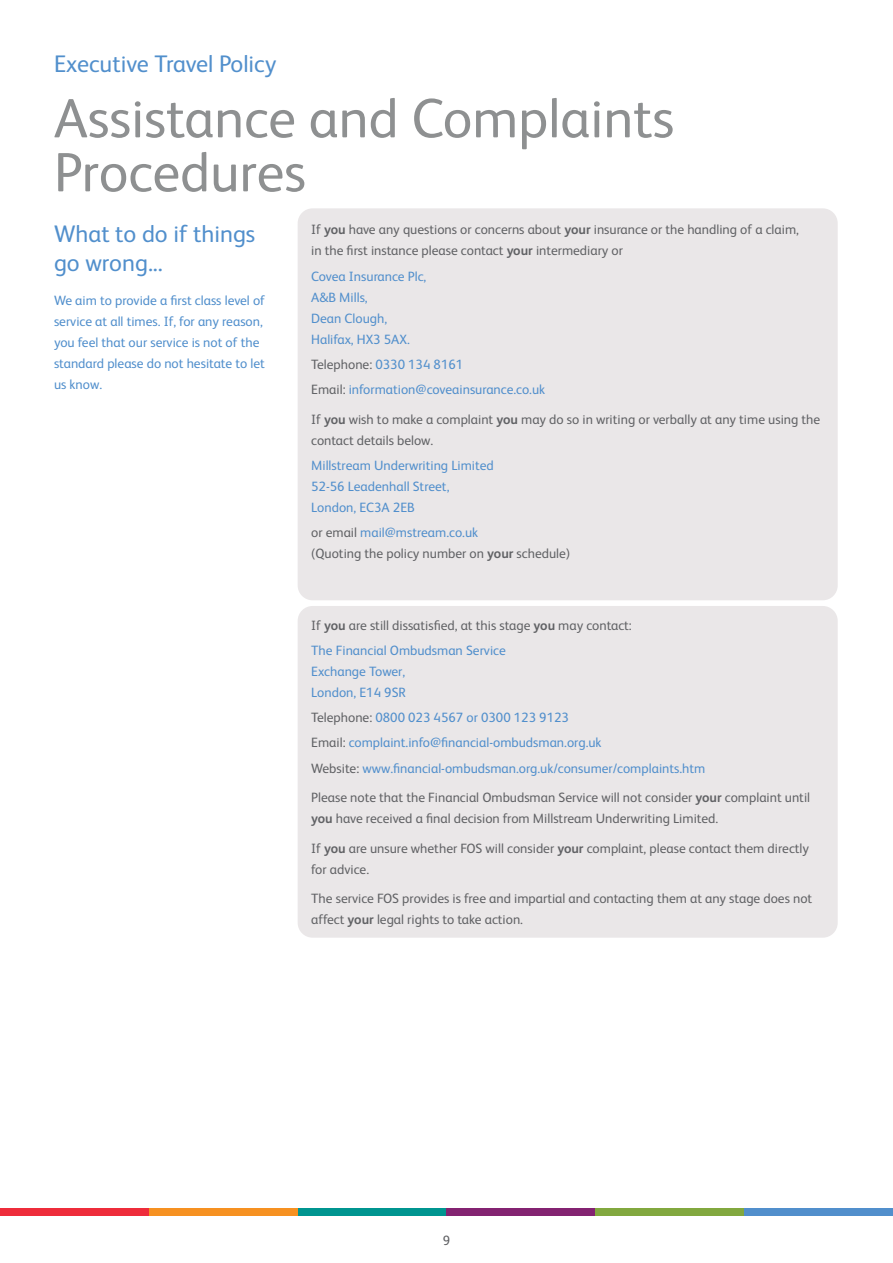
<style>
.page{position:relative;width:893px;height:1263px;background:#fff}
.page>*{position:absolute;margin:0;border:0;box-sizing:border-box;transform-origin:0 0}
.t1{font:55.5px/54px "FS Albert";color:#8e9091}
.abc_DAS{font:24px/28.8px "FS Albert";color:#518fcc}
.Green_bullet{font:13.5px/21px "FS Albert";color:#616265}
.Green_bullet-2{font:13.5px/21px "FS Albert";color:#518fcc}
.s1{font-weight:700}
.s2{color:#616265}
</style>
<div class="page">
<div style="left:0;top:1208px;width:149px;height:8px;background:#ee2c3b"></div>
<div style="left:149px;top:1208px;width:149px;height:8px;background:#f69121"></div>
<div style="left:298px;top:1208px;width:148px;height:8px;background:#009590"></div>
<div style="left:446px;top:1208px;width:149px;height:8px;background:#832371"></div>
<div style="left:595px;top:1208px;width:149px;height:8px;background:#82a83f"></div>
<div style="left:744px;top:1208px;width:149px;height:8px;background:#518fcc"></div>
<div style="left:298px;top:606px;width:540px;height:332px;background:#eae7e8;border-radius:15px"></div>
<div style="left:298px;top:208px;width:540px;height:392px;background:#eae7e8;border-radius:15px"></div>
<p class="abc_DAS" style="left:54px;top:49px;width:224px">Executive Travel Policy</p>
<p class="t1" style="left:54px;top:89px;width:622px">Assistance and Complaints<br>Procedures</p>
<p class="abc_DAS" style="left:54px;top:218px;width:203px">What to do if things go wrong...</p>
<p class="Green_bullet-2" style="left:54px;top:289px;width:212px">We aim to provide a first class level of service at all times. If, for any reason, you feel that our service is not of the standard please do not hesitate to let us know.</p>
<p class="Green_bullet" style="left:311px;top:218px;width:489px">If <span class="s1">you</span> have any questions or concerns about <span class="s1">your</span> insurance or the handling of a claim, in the first instance please contact <span class="s1">your</span> intermediary or</p>
<p class="Green_bullet-2" style="left:311px;top:265px;width:117px">Covea Insurance Plc,</p>
<p class="Green_bullet-2" style="left:311px;top:286px;width:58px">A&amp;B Mills,</p>
<p class="Green_bullet-2" style="left:311px;top:307px;width:77px">Dean Clough,</p>
<p class="Green_bullet-2" style="left:311px;top:328px;width:100px">Halifax, HX3 5AX.</p>
<p class="Green_bullet-2" style="left:311px;top:353px;width:154px"><span class="s2">Telephone:</span> 0330 134 8161</p>
<p class="Green_bullet-2" style="left:311px;top:378px;width:235px"><span class="s2">Email:</span> information@coveainsurance.co.uk</p>
<p class="Green_bullet" style="left:311px;top:408px;width:511px">If <span class="s1">you</span> wish to make a complaint <span class="s1">you</span> may do so in writing or verbally at any time using the contact details below.</p>
<p class="Green_bullet-2" style="left:311px;top:454px;width:184px">Millstream Underwriting Limited</p>
<p class="Green_bullet-2" style="left:311px;top:475px;width:140px">52-56 Leadenhall Street,</p>
<p class="Green_bullet-2" style="left:311px;top:496px;width:105px">London, EC3A 2EB</p>
<p class="Green_bullet-2" style="left:311px;top:521px;width:168px"><span class="s2">or email</span> mail@mstream.co.uk</p>
<p class="Green_bullet" style="left:311px;top:542px;width:261px">(Quoting the policy number on <span class="s1">your</span> schedule)</p>
<p class="Green_bullet" style="left:311px;top:614px;width:322px">If <span class="s1">you</span> are still dissatisfied, at this stage <span class="s1">you</span> may contact:</p>
<p class="Green_bullet-2" style="left:311px;top:639px;width:196px">The Financial Ombudsman Service</p>
<p class="Green_bullet-2" style="left:311px;top:660px;width:95px">Exchange Tower,</p>
<p class="Green_bullet-2" style="left:311px;top:681px;width:96px">London, E14 9SR</p>
<p class="Green_bullet-2" style="left:311px;top:706px;width:259px"><span class="s2">Telephone:</span> 0800 023 4567 or 0300 123 9123</p>
<p class="Green_bullet-2" style="left:311px;top:731px;width:292px"><span class="s2">Email:</span> complaint.info@financial-ombudsman.org.uk</p>
<p class="Green_bullet-2" style="left:311px;top:757px;width:396px"><span class="s2">Website:</span> www.financial-ombudsman.org.uk/consumer/complaints.htm</p>
<p class="Green_bullet" style="left:311px;top:786px;width:500px">Please note that the Financial Ombudsman Service will not consider <span class="s1">your</span> complaint until <span class="s1">you</span> have received a final decision from Millstream Underwriting Limited.</p>
<p class="Green_bullet" style="left:311px;top:837px;width:499px">If <span class="s1">you</span> are unsure whether FOS will consider <span class="s1">your</span> complaint, please contact them directly for advice.</p>
<p class="Green_bullet" style="left:311px;top:887px;width:503px">The service FOS provides is free and impartial and contacting them at any stage does not affect <span class="s1">your</span> legal rights to take action.</p>
<p class="Green_bullet" style="left:443px;top:1229px;width:9px">9</p>
</div>
